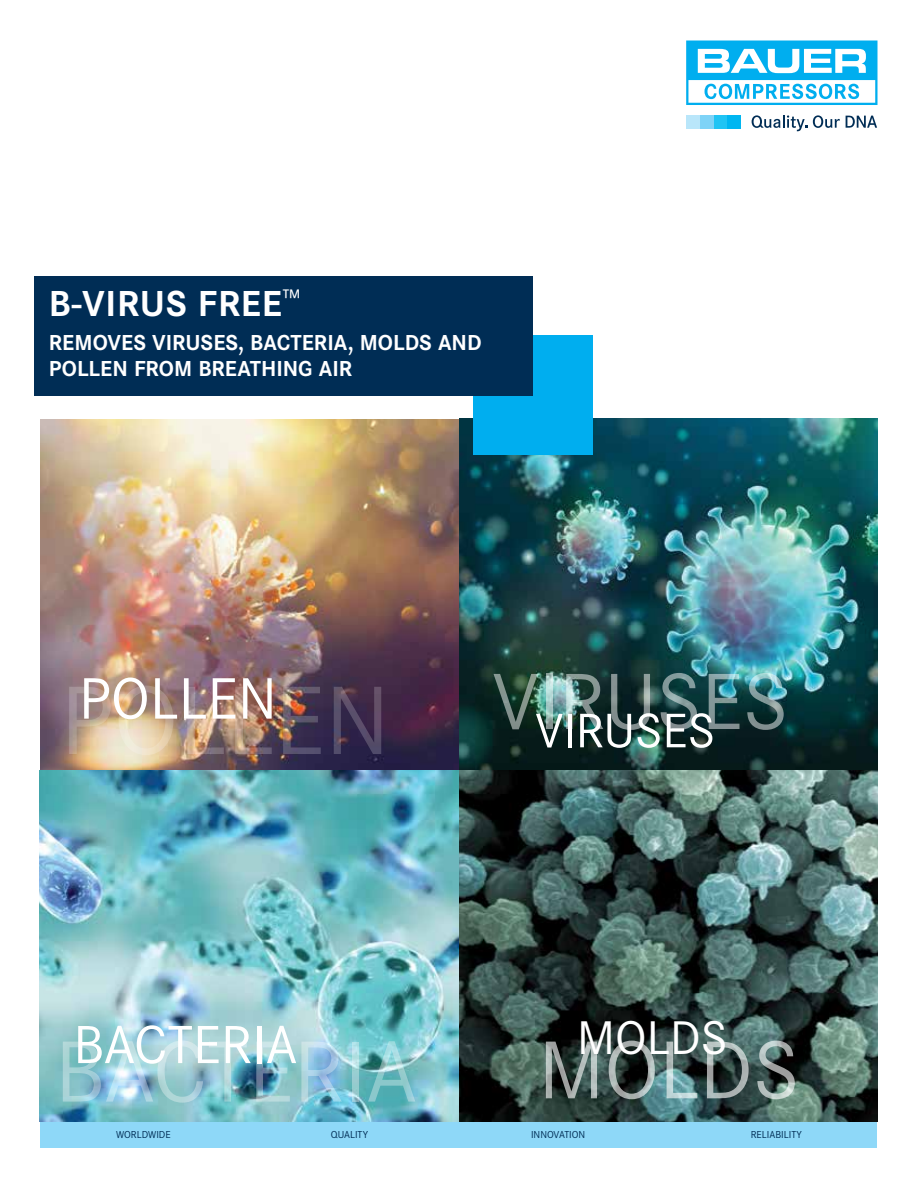
<style>
.page{position:relative;width:918px;height:1188px;background:#fff}
.page>*{position:absolute;margin:0;border:0;box-sizing:border-box;transform-origin:0 0}
.t1{font:100.8px "Corporate S";color:#fff}
.t2{font:90px "Corporate S";color:#fff}
.t3{font:85.05px "Corporate S";color:#fff}
.t4{font:82.65px "Corporate S";color:#fff}
.t5{font:60.6px "Corporate S";color:#fff}
.t6{font:55.65px "Corporate S";color:#fff}
.t7{font:50.25px "Corporate S";color:#fff}
.t8{font:49.05px "Corporate S";color:#fff}
.t9{font:700 37.5px "Corporate S";letter-spacing:.02em;color:#fff}
.t10{font:700 22.5px/25.5px "Corporate S";color:#fff}
.t11{font:10.5px "Corporate S Pro";color:#002d55}
</style>
<div class="page">
<img style="left:39px;top:418px;width:839px;height:704px">
<div style="left:40px;top:1122px;width:838px;height:26px;background:#8ed8f8"></div>
<div style="left:473px;top:336px;width:119px;height:119px;background:#00aeef"></div>
<div style="left:34px;top:276px;width:499px;height:119px;background:#002d55"></div>
<svg style="left:686px;top:40px;width:192px;height:65px"></svg>
<svg style="left:813px;top:115px;width:27px;height:13px"></svg>
<svg style="left:846px;top:116px;width:31px;height:12px"></svg>
<svg style="left:752px;top:115px;width:55px;height:16px"></svg>
<div style="left:727px;top:115px;width:14px;height:13px;background:#00b6f1"></div>
<div style="left:713px;top:115px;width:14px;height:13px;background:#20c4f4"></div>
<div style="left:700px;top:115px;width:13px;height:13px;background:#7ed3f7"></div>
<div style="left:686px;top:115px;width:14px;height:13px;background:#b9e6fa"></div>
<h3 class="t9" style="left:49px;top:278px;width:253px">B-VIRUS FREE<sup>™</sup></h3>
<p class="t10" style="left:49px;top:329px;width:434px">REMOVES VIRUSES, BACTERIA, MOLDS AND<br>POLLEN FROM BREATHING AIR</p>
<h3 class="t5" style="left:79px;top:659px;width:199px">POLLEN</h3>
<h1 class="t1" style="left:60px;top:655px;width:331px">POLLEN</h1>
<h3 class="t4" style="left:492px;top:647px;width:297px">VIRUSES</h3>
<h3 class="t7" style="left:535px;top:698px;width:181px">VIRUSES</h3>
<h3 class="t6" style="left:73px;top:1008px;width:225px">BACTERIA</h3>
<h2 class="t2" style="left:55px;top:1013px;width:364px">BACTERIA</h2>
<h3 class="t8" style="left:577px;top:1005px;width:152px">MOLDS</h3>
<h3 class="t3" style="left:539px;top:1014px;width:262px">MOLDS</h3>
<p class="t11" style="left:116px;top:1126px;width:56px">WORLDWIDE</p>
<p class="t11" style="left:331px;top:1126px;width:39px">QUALITY</p>
<p class="t11" style="left:531px;top:1126px;width:56px">INNOVATION</p>
<p class="t11" style="left:751px;top:1126px;width:53px">RELIABILITY</p>
</div>
